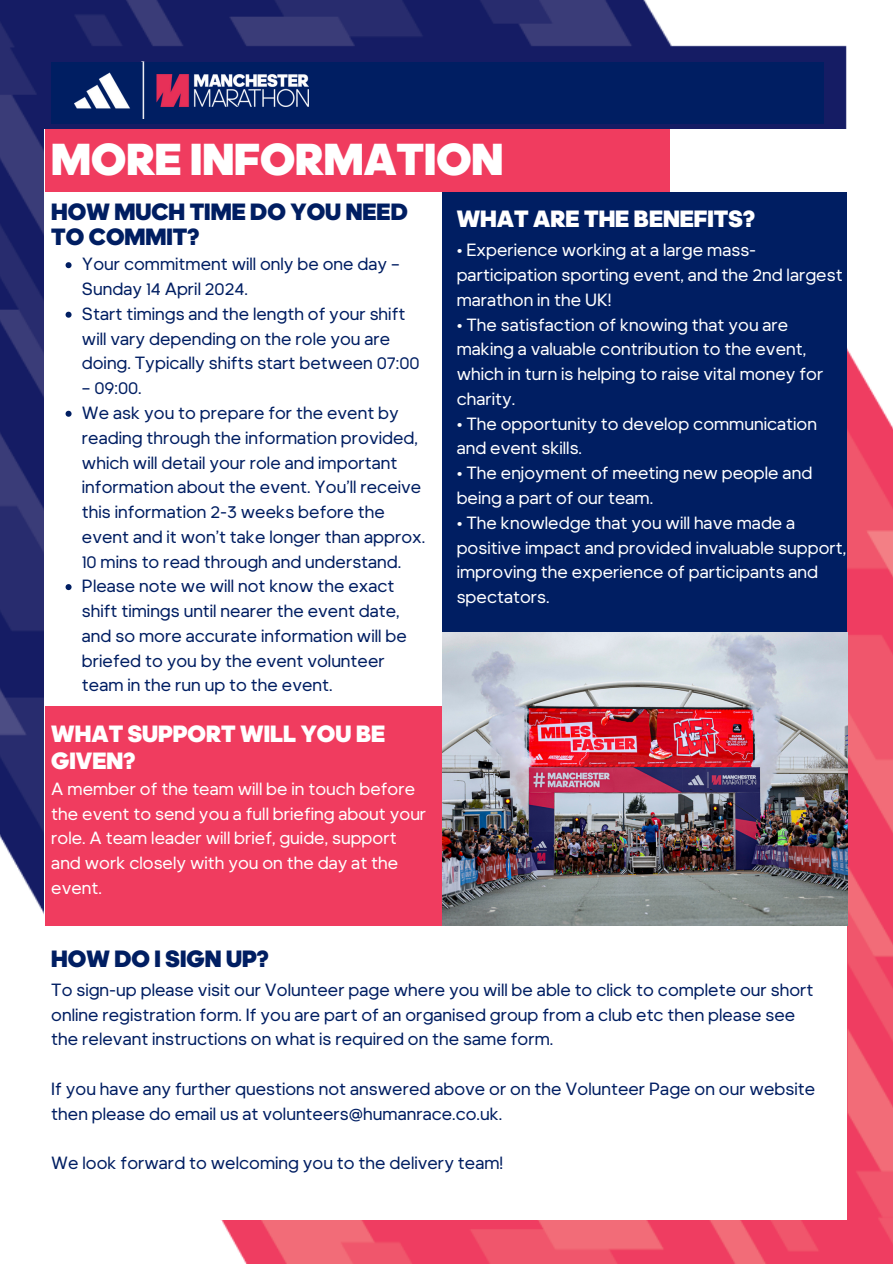
<style>
.page{position:relative;width:893px;height:1264px;background:#fff}
.page>*{position:absolute;margin:0;border:0;box-sizing:border-box;transform-origin:0 0}
.t1{font:900 45.6px "adineue PRO Cyr";color:#fff}
.t2{font:900 24px/27px "adineue PRO Cyr";color:#fff}
.t3{font:900 24px/24.8px "adineue PRO Cyr";color:#001e62}
.t4{font:18px/24.8px "adineue TEXT";color:#001e62}
.t5{font:18px/24.8px "adineue TEXT";color:#fff}
</style>
<div class="page">
<img style="left:0;top:0;width:892px;height:1263px">
<div style="left:45px;top:129px;width:801px;height:1090px;background:#fff"></div>
<div style="left:45px;top:129px;width:624px;height:63px;background:#f03c5f"></div>
<div style="left:442px;top:192px;width:405px;height:439px;background:#001e62"></div>
<div style="left:45px;top:706px;width:397px;height:219px;background:#f03c5f"></div>
<img style="left:443px;top:632px;width:404px;height:293px">
<svg style="left:66px;top:262px;width:6px;height:6px"></svg>
<svg style="left:66px;top:312px;width:6px;height:6px"></svg>
<svg style="left:66px;top:411px;width:6px;height:6px"></svg>
<svg style="left:66px;top:584px;width:6px;height:6px"></svg>
<div style="left:51px;top:62px;width:772px;height:62px;background:#001e62"></div>
<img style="left:75px;top:62px;width:234px;height:56px">
<h1 class="t1" style="left:51px;top:140px;width:453px">MORE INFORMATION</h1>
<h2 class="t2" style="left:456px;top:208px;width:299px">WHAT ARE THE BENEFITS?</h2>
<p class="t5" style="left:456px;top:237px;width:387px">• Experience working at a large mass&shy;participation sporting event, and the 2nd largest marathon in the UK!</p>
<p class="t5" style="left:456px;top:312px;width:368px">• The satisfaction of knowing that you are making a valuable contribution to the event, which in turn is helping to raise vital money for charity.</p>
<p class="t5" style="left:456px;top:411px;width:362px">• The opportunity to develop communication and event skills.</p>
<p class="t5" style="left:456px;top:460px;width:357px">• The enjoyment of meeting new people and being a part of our team.</p>
<p class="t5" style="left:456px;top:510px;width:391px">• The knowledge that you will have made a positive impact and provided invaluable support, improving the experience of participants and spectators.</p>
<h2 class="t3" style="left:51px;top:202px;width:358px">HOW MUCH TIME DO YOU NEED<br>TO COMMIT?</h2>
<p class="t4" style="left:82px;top:251px;width:339px">Your commitment will only be one day – Sunday 14 April 2024.<br>Start timings and the length of your shift will vary depending on the role you are doing. Typically shifts start between 07:00</p>
<p class="t4" style="left:82px;top:375px;width:344px">– 09:00.<br>We ask you to prepare for the event by reading through the information provided, which will detail your role and important information about the event. You’ll receive this information 2-3 weeks before the event and it won’t take longer than approx.<br>10 mins to read through and understand.<br>Please note we will not know the exact shift timings until nearer the event date, and so more accurate information will be briefed to you by the event volunteer team in the run up to the event.</p>
<h2 class="t2" style="left:51px;top:722px;width:335px">WHAT SUPPORT WILL YOU BE<br>GIVEN?</h2>
<p class="t5" style="left:51px;top:776px;width:376px">A member of the team will be in touch before the event to send you a full briefing about your role. A team leader will brief, guide, support and work closely with you on the day at the event.</p>
<h2 class="t3" style="left:51px;top:948px;width:219px">HOW DO I SIGN UP?</h2>
<p class="t4" style="left:51px;top:977px;width:763px">To sign-up please visit our Volunteer page where you will be able to click to complete our short online registration form. If you are part of an organised group from a club etc then please see the relevant instructions on what is required on the same form.</p>
<p class="t4" style="left:51px;top:1076px;width:765px">If you have any further questions not answered above or on the Volunteer Page on our website then please do email us at volunteers@humanrace.co.uk.</p>
<p class="t4" style="left:51px;top:1150px;width:453px">We look forward to welcoming you to the delivery team!</p>
</div>
